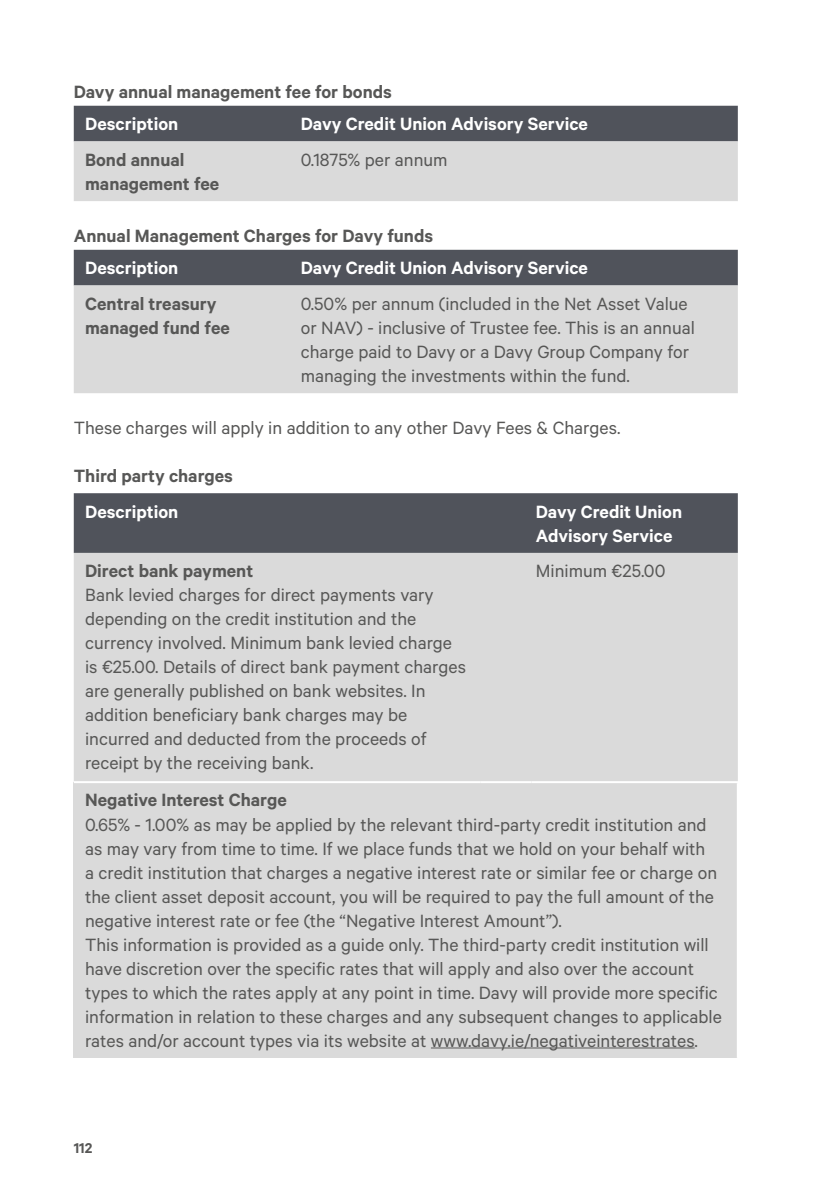
<style>
.page{position:relative;width:840px;height:1191px;background:#fff}
.page>*{position:absolute;margin:0;border:0;box-sizing:border-box;transform-origin:0 0}
.t1{font:20px/24px "Calibre";color:#575756}
.t2{font:600 20px/24px "Calibre";color:#575756}
.t3{font:600 20px/24px "Calibre";color:#fff}
.t4{font:600 16px "Calibre";color:#575756}
</style>
<div class="page">
<svg style="left:74px;top:106px;width:663px;height:95px;background:#a6a8ab"></svg>
<div style="left:74px;top:250px;width:663px;height:35px;background:#50535b"></div>
<div style="left:74px;top:285px;width:663px;height:108px;background:#dadada"></div>
<div style="left:74px;top:493px;width:663px;height:60px;background:#50535b"></div>
<div style="left:74px;top:553px;width:663px;height:228px;background:#dadada"></div>
<div style="left:74px;top:782px;width:663px;height:276px;background:#dadada"></div>
<hr style="left:74px;top:781px;width:406px;height:2px;background:#fff">
<hr style="left:480px;top:781px;width:51px;height:2px;background:#fff">
<hr style="left:531px;top:781px;width:207px;height:2px;background:#fff">
<hr style="left:736px;top:783px;width:2px;height:275px;background:#fff">
<hr style="left:430px;top:1047px;width:264px;height:1px;background:#575756">
<p class="t2" style="left:74px;top:79px;width:319px">Davy annual management fee for bonds</p>
<p class="t3" style="left:85px;top:111px;width:95px">Description</p>
<p class="t3" style="left:300px;top:111px;width:288px">Davy Credit Union Advisory Service</p>
<p class="t2" style="left:85px;top:147px;width:136px">Bond annual management fee</p>
<p class="t1" style="left:300px;top:147px;width:148px">0.1875% per annum</p>
<p class="t2" style="left:74px;top:223px;width:361px">Annual Management Charges for Davy funds</p>
<p class="t3" style="left:85px;top:255px;width:95px">Description</p>
<p class="t3" style="left:300px;top:255px;width:288px">Davy Credit Union Advisory Service</p>
<p class="t2" style="left:85px;top:291px;width:146px">Central treasury managed fund fee</p>
<p class="t1" style="left:300px;top:291px;width:395px">0.50% per annum (included in the Net Asset Value or NAV) - inclusive of Trustee fee. This is an annual charge paid to Davy or a Davy Group Company for managing the investments within the fund.</p>
<p class="t1" style="left:74px;top:415px;width:548px">These charges will apply in addition to any other Davy Fees &amp; Charges.</p>
<p class="t2" style="left:74px;top:463px;width:161px">Third party charges</p>
<p class="t3" style="left:85px;top:499px;width:95px">Description</p>
<p class="t3" style="left:535px;top:499px;width:148px">Davy Credit Union<br>Advisory Service</p>
<p class="t2" style="left:85px;top:558px;width:170px">Direct bank payment</p>
<p class="t1" style="left:85px;top:582px;width:382px">Bank levied charges for direct payments vary depending on the credit institution and the currency involved. Minimum bank levied charge is €25.00. Details of direct bank payment charges are generally published on bank websites. In addition beneficiary bank charges may be incurred and deducted from the proceeds of receipt by the receiving bank.</p>
<p class="t1" style="left:535px;top:558px;width:131px">Minimum €25.00</p>
<p class="t2" style="left:85px;top:787px;width:203px">Negative Interest Charge</p>
<p class="t1" style="left:85px;top:811px;width:638px">0.65% - 1.00% as may be applied by the relevant third-party credit institution and as may vary from time to time. If we place funds that we hold on your behalf with<br>a credit institution that charges a negative interest rate or similar fee or charge on the client asset deposit account, you will be required to pay the full amount of the negative interest rate or fee (the “Negative Interest Amount”).<br>This information is provided as a guide only. The third-party credit institution will have discretion over the specific rates that will apply and also over the account types to which the rates apply at any point in time. Davy will provide more specific information in relation to these charges and any subsequent changes to applicable rates and/or account types via its website at www.davy.ie/negativeinterestrates.</p>
<p class="t4" style="left:74px;top:1138px;width:20px">112</p>
</div>
